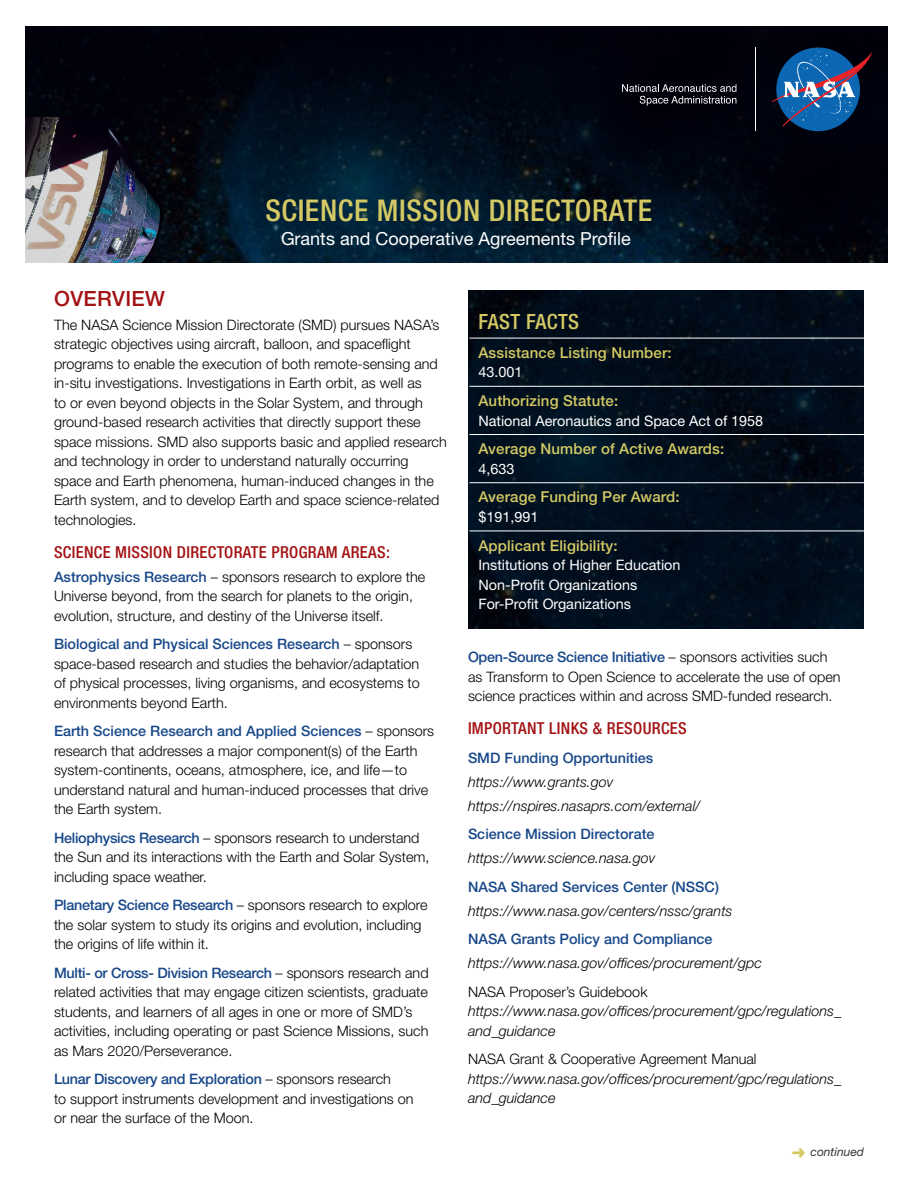
<style>
.page{position:relative;width:918px;height:1188px;background:#fff}
.page>*{position:absolute;margin:0;border:0;box-sizing:border-box;transform-origin:0 0}
.t1{font:500 condensed 30px "Helvetica Neue LT Std";letter-spacing:.02em;color:#d4c964}
.t2{font:500 condensed 21px "Helvetica Neue LT Std";letter-spacing:.02em;color:#d4c964}
.t3{font:500 21px "Helvetica Neue LT Std";letter-spacing:.02em;color:#a31214}
.t4{font:18px "Helvetica Neue LT Std";color:#fff}
.t5{font:500 condensed 16.5px "Helvetica Neue LT Std";letter-spacing:.02em;color:#a31214}
.t6{font:500 15px "Helvetica Neue LT Std";letter-spacing:.01em;color:#d4c964}
.t7{font:300 14.4px/19.5px "Helvetica Neue LT Std";color:#000}
.t8{font:italic 300 14.4px/19.5px "Helvetica Neue LT Std";color:#000}
.t9{font:14.4px "Helvetica Neue LT Std";color:#fff}
.t10{font:500 14.4px "Helvetica Neue LT Std";color:#184889}
.t11{font:italic 12px "Helvetica Neue LT Std";color:#33333b}
.s1{font-weight:500;color:#184889}
</style>
<div class="page">
<img style="left:25px;top:27px;width:863px;height:235px">
<svg style="left:622px;top:84px;width:114px;height:22px"></svg>
<div style="left:776px;top:48px;width:84px;height:83px;background:#0b67b2;border-radius:50%"></div>
<svg style="left:771px;top:51px;width:101px;height:76px"></svg>
<hr style="left:755px;top:48px;width:1px;height:83px;background:#fff">
<img style="left:25px;top:118px;width:196px;height:144px">
<img style="left:468px;top:290px;width:396px;height:338px">
<hr style="left:469px;top:338px;width:395px;height:1px;background:#fff">
<hr style="left:469px;top:386px;width:395px;height:1px;background:#fff">
<hr style="left:469px;top:434px;width:395px;height:1px;background:#fff">
<hr style="left:469px;top:482px;width:395px;height:1px;background:#fff">
<hr style="left:469px;top:531px;width:395px;height:1px;background:#fff">
<p class="t1" style="left:265px;top:193px;width:388px">SCIENCE MISSION DIRECTORATE</p>
<p class="t4" style="left:281px;top:228px;width:351px">Grants and Cooperative Agreements Profile</p>
<p class="t3" style="left:54px;top:286px;width:113px">OVERVIEW</p>
<p class="t7" style="left:54px;top:315px;width:394px">The NASA Science Mission Directorate (SMD) pursues NASA’s strategic objectives using aircraft, balloon, and spaceflight programs to enable the execution of both remote-sensing and in-situ investigations. Investigations in Earth orbit, as well as<br>to or even beyond objects in the Solar System, and through ground-based research activities that directly support these space missions. SMD also supports basic and applied research and technology in order to understand naturally occurring space and Earth phenomena, human-induced changes in the Earth system, and to develop Earth and space science-related technologies.</p>
<p class="t5" style="left:54px;top:542px;width:338px">SCIENCE MISSION DIRECTORATE PROGRAM AREAS:</p>
<p class="t7" style="left:54px;top:567px;width:373px"><span class="s1">Astrophysics Research</span> – sponsors research to explore the<br>Universe beyond, from the search for planets to the origin, evolution, structure, and destiny of the Universe itself.</p>
<p class="t7" style="left:54px;top:634px;width:367px"><span class="s1">Biological and Physical Sciences Research</span> – sponsors space-based research and studies the behavior/adaptation of physical processes, living organisms, and ecosystems to environments beyond Earth.</p>
<p class="t7" style="left:54px;top:721px;width:382px"><span class="s1">Earth Science Research and Applied Sciences</span> – sponsors research that addresses a major component(s) of the Earth system-continents, oceans, atmosphere, ice, and life—to understand natural and human-induced processes that drive the Earth system.</p>
<p class="t7" style="left:54px;top:828px;width:377px"><span class="s1">Heliophysics Research</span> – sponsors research to understand the Sun and its interactions with the Earth and Solar System, including space weather.</p>
<p class="t7" style="left:54px;top:895px;width:375px"><span class="s1">Planetary Science Research</span> – sponsors research to explore the solar system to study its origins and evolution, including the origins of life within it.</p>
<p class="t7" style="left:54px;top:963px;width:376px"><span class="s1">Multi- or Cross- Division Research</span> – sponsors research and related activities that may engage citizen scientists, graduate students, and learners of all ages in one or more of SMD’s activities, including operating or past Science Missions, such as Mars 2020/Perseverance.</p>
<p class="t7" style="left:54px;top:1069px;width:361px"><span class="s1">Lunar Discovery and Exploration</span> – sponsors research<br>to support instruments development and investigations on or near the surface of the Moon.</p>
<p class="t2" style="left:478px;top:309px;width:102px">FAST FACTS</p>
<p class="t6" style="left:478px;top:344px;width:195px">Assistance Listing Number:</p>
<p class="t9" style="left:478px;top:364px;width:46px">43.001</p>
<p class="t6" style="left:478px;top:392px;width:141px">Authorizing Statute:</p>
<p class="t9" style="left:478px;top:412px;width:286px">National Aeronautics and Space Act of 1958</p>
<p class="t6" style="left:478px;top:440px;width:247px">Average Number of Active Awards:</p>
<p class="t9" style="left:478px;top:460px;width:38px">4,633</p>
<p class="t6" style="left:478px;top:488px;width:203px">Average Funding Per Award:</p>
<p class="t9" style="left:478px;top:508px;width:62px">$191,991</p>
<p class="t6" style="left:478px;top:536px;width:141px">Applicant Eligibility:</p>
<p class="t9" style="left:478px;top:556px;width:204px">Institutions of Higher Education</p>
<p class="t9" style="left:478px;top:576px;width:160px">Non-Profit Organizations</p>
<p class="t9" style="left:478px;top:595px;width:154px">For-Profit Organizations</p>
<p class="t7" style="left:468px;top:647px;width:374px"><span class="s1">Open-Source Science Initiative</span> – sponsors activities such as Transform to Open Science to accelerate the use of open science practices within and across SMD-funded research.</p>
<p class="t5" style="left:468px;top:719px;width:220px">IMPORTANT LINKS &amp; RESOURCES</p>
<p class="t10" style="left:468px;top:749px;width:187px">SMD Funding Opportunities</p>
<p class="t8" style="left:468px;top:772px;width:147px">https://www.grants.gov</p>
<p class="t8" style="left:468px;top:796px;width:234px">https://nspires.nasaprs.com/external/</p>
<p class="t10" style="left:468px;top:826px;width:188px">Science Mission Directorate</p>
<p class="t8" style="left:468px;top:848px;width:189px">https://www.science.nasa.gov</p>
<p class="t10" style="left:468px;top:878px;width:253px">NASA Shared Services Center (NSSC)</p>
<p class="t8" style="left:468px;top:901px;width:266px">https://www.nasa.gov/centers/nssc/grants</p>
<p class="t10" style="left:468px;top:931px;width:246px">NASA Grants Policy and Compliance</p>
<p class="t8" style="left:468px;top:953px;width:295px">https://www.nasa.gov/offices/procurement/gpc</p>
<p class="t7" style="left:468px;top:982px;width:181px">NASA Proposer’s Guidebook</p>
<p class="t8" style="left:468px;top:1001px;width:375px">https://www.nasa.gov/offices/procurement/gpc/regulations_ and_guidance</p>
<p class="t7" style="left:468px;top:1049px;width:290px">NASA Grant &amp; Cooperative Agreement Manual</p>
<p class="t8" style="left:468px;top:1069px;width:375px">https://www.nasa.gov/offices/procurement/gpc/regulations_ and_guidance</p>
<p class="t11" style="left:811px;top:1144px;width:55px">continued</p>
</div>
